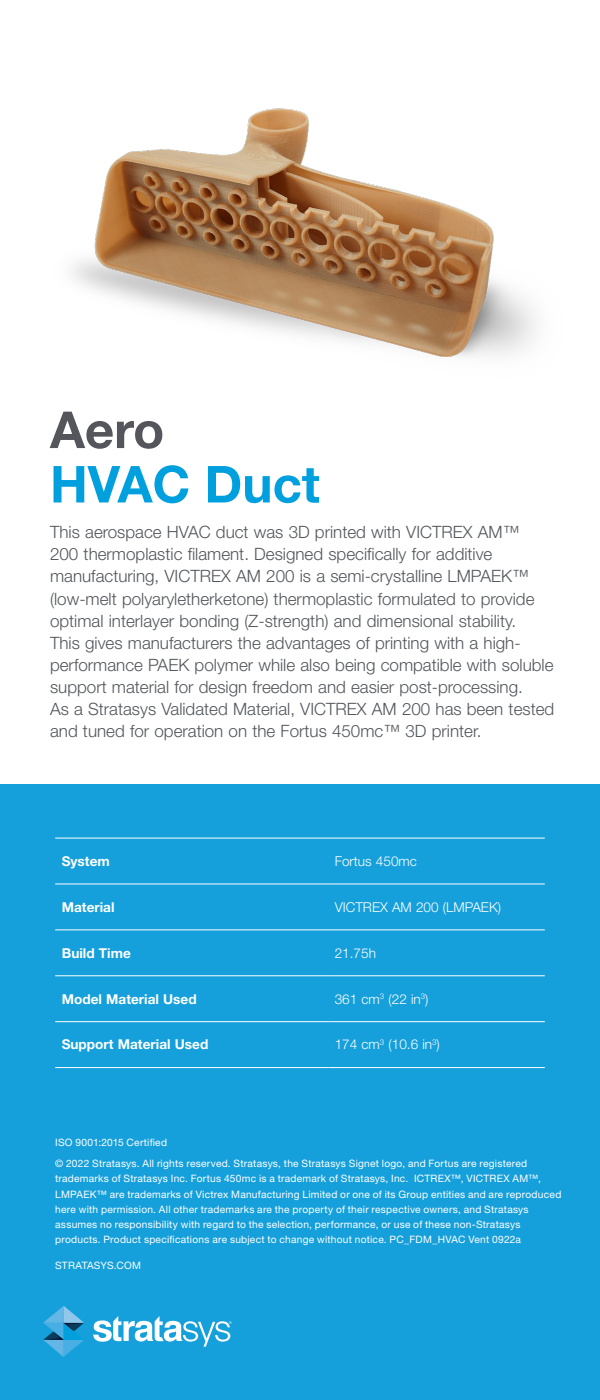
<style>
.page{position:relative;width:600px;height:1400px;background:#fff}
.page>*{position:absolute;margin:0;border:0;box-sizing:border-box;transform-origin:0 0}
.t1{font:700 51px "Helvetica Neue LT Std";color:#00a0df}
.t2{font:700 51px "Helvetica Neue LT Std";color:#54565b}
.t3{font:300 17px/22.1px "Helvetica Neue LT Std";color:#52555b}
.t4{font:300 13.6px "Helvetica Neue LT Std";color:#fff}
.t5{font:700 13.6px "Helvetica Neue LT Std";color:#fff}
.t6{font:10.2px/15.3px "Helvetica Neue LT Std";letter-spacing:.02em;color:#fff}
</style>
<div class="page">
<div style="left:0;top:785px;width:600px;height:615px;background:#16a0db"></div>
<svg style="left:93px;top:1316px;width:139px;height:31px"></svg>
<svg style="left:43px;top:1306px;width:41px;height:51px"></svg>
<hr style="left:55px;top:838px;width:273px;height:1px;background:#fff">
<hr style="left:328px;top:838px;width:217px;height:1px;background:#fff">
<hr style="left:55px;top:884px;width:273px;height:1px;background:#fff">
<hr style="left:328px;top:884px;width:217px;height:1px;background:#fff">
<hr style="left:55px;top:929px;width:273px;height:1px;background:#fff">
<hr style="left:328px;top:929px;width:217px;height:1px;background:#fff">
<hr style="left:55px;top:975px;width:273px;height:1px;background:#fff">
<hr style="left:328px;top:975px;width:217px;height:1px;background:#fff">
<hr style="left:55px;top:1021px;width:273px;height:1px;background:#fff">
<hr style="left:328px;top:1021px;width:217px;height:1px;background:#fff">
<hr style="left:55px;top:1067px;width:273px;height:1px;background:#fff">
<hr style="left:328px;top:1067px;width:217px;height:1px;background:#fff">
<img style="left:72px;top:108px;width:464px;height:249px">
<h1 class="t2" style="left:50px;top:398px;width:116px">Aero</h1>
<h1 class="t1" style="left:50px;top:453px;width:271px">HVAC Duct</h1>
<p class="t3" style="left:50px;top:521px;width:506px">This aerospace HVAC duct was 3D printed with VICTREX AM™<br>200 thermoplastic filament. Designed specifically for additive manufacturing, VICTREX AM 200 is a semi-crystalline LMPAEK™ (low-melt polyaryletherketone) thermoplastic formulated to provide optimal interlayer bonding (Z-strength) and dimensional stability.<br>This gives manufacturers the advantages of printing with a high&shy;performance PAEK polymer while also being compatible with soluble support material for design freedom and easier post-processing.<br>As a Stratasys Validated Material, VICTREX AM 200 has been tested and tuned for operation on the Fortus 450mc™ 3D printer.</p>
<h3 class="t5" style="left:62px;top:853px;width:50px">System</h3>
<h3 class="t4" style="left:335px;top:853px;width:84px">Fortus 450mc</h3>
<h3 class="t5" style="left:62px;top:899px;width:54px">Material</h3>
<h3 class="t4" style="left:335px;top:899px;width:168px">VICTREX AM 200 (LMPAEK)</h3>
<h3 class="t5" style="left:62px;top:944px;width:71px">Build Time</h3>
<h3 class="t4" style="left:335px;top:945px;width:43px">21.75h</h3>
<h3 class="t5" style="left:62px;top:990px;width:136px">Model Material Used</h3>
<h3 class="t4" style="left:335px;top:990px;width:95px">361 cm<sup>3</sup> (22 in<sup>3</sup>)</h3>
<h3 class="t5" style="left:62px;top:1036px;width:148px">Support Material Used</h3>
<h3 class="t4" style="left:335px;top:1036px;width:107px">174 cm<sup>3</sup> (10.6 in<sup>3</sup>)</h3>
<p class="t6" style="left:55px;top:1132px;width:474px;line-height:20.8px">ISO 9001:2015 Certified<br>© 2022 Stratasys. All rights reserved. Stratasys, the Stratasys Signet logo, and Fortus are registered</p>
<p class="t6" style="left:55px;top:1171px;width:508px">trademarks of Stratasys Inc. Fortus 450mc is a trademark of Stratasys, Inc. ICTREX™, VICTREX AM™, LMPAEK™ are trademarks of Victrex Manufacturing Limited or one of its Group entities and are reproduced here with permission. All other trademarks are the property of their respective owners, and Stratasys assumes no responsibility with regard to the selection, performance, or use of these non-Stratasys products. Product specifications are subject to change without notice. PC_FDM_HVAC Vent 0922a</p>
<p class="t6" style="left:55px;top:1258px;width:87px">STRATASYS.COM</p>
</div>
